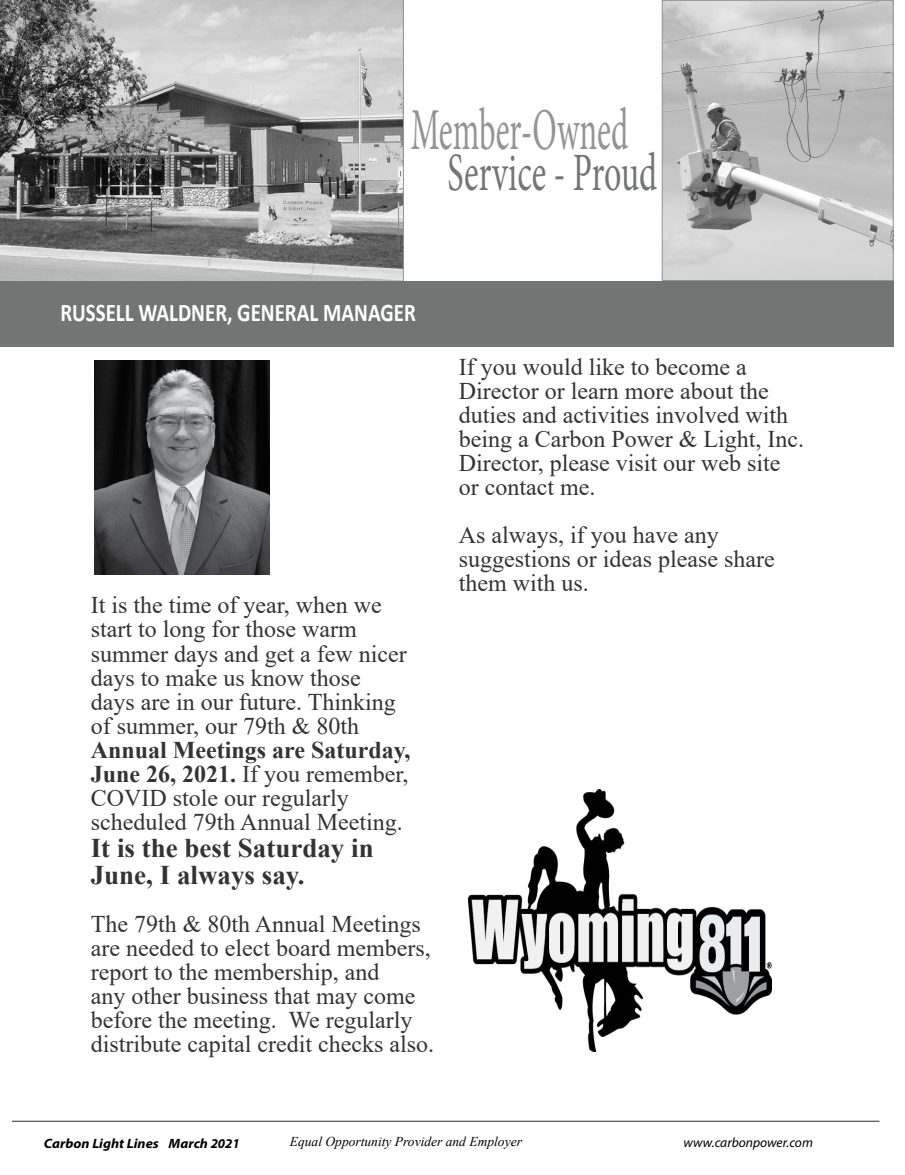
<style>
.page{position:relative;width:905px;height:1175px;background:#fff}
.page>*{position:absolute;margin:0;border:0;box-sizing:border-box;transform-origin:0 0}
.t1{font:59.4px "Minion Pro";color:#949494;scale:.55 1}
.t2{font:54px "Minion Pro";color:#737474;scale:.63 1}
.t3{font:700 27px/27px "Times New Roman";color:#333}
.Body{font:700 25.5px "Calibri";color:#fff;scale:.82 1}
.t4{font:24px/24px "Times New Roman";color:#333}
.t5{font:italic 13.5px "Times New Roman";color:#000}
.t6{font:italic 700 13.5px "Myriad Pro";color:#000;scale:1.06 1}
.t7{font:italic 13.5px "Myriad Pro";color:#000}
.s1{font-weight:700}
</style>
<div class="page">
<svg style="left:0;top:0;width:404px;height:281px;background:#979797"></svg>
<img style="left:664px;top:2px;width:227px;height:277px">
<div style="left:662px;top:0;width:231px;height:281px;border:1px solid #949494"></div>
<div style="left:0;top:281px;width:893px;height:66px;background:#737474"></div>
<img style="left:95px;top:360px;width:174px;height:214px">
<hr style="left:12px;top:1120px;width:867px;height:1px;background:#3c272a">
<img style="left:469px;top:790px;width:302px;height:261px">
<p class="t1" style="left:411px;top:91px;width:397px">Member-Owned</p>
<p class="t2" style="left:447px;top:136px;width:334px">Service - Proud</p>
<p class="Body" style="left:60px;top:294px;width:435px">RUSSELL WALDNER, GENERAL MANAGER</p>
<p class="t4" style="left:91px;top:592px;width:321px">It is the time of year, when we start to long for those warm summer days and get a few nicer days to make us know those days are in our future. Thinking of summer, our 79th &amp; 80th<br><span class="s1">Annual Meetings are Saturday,<br>June 26, 2021.</span> If you remember,<br>COVID stole our regularly scheduled 79th Annual Meeting.</p>
<p class="t3" style="left:91px;top:833px;width:284px">It is the best Saturday in<br>June, I always say.</p>
<p class="t4" style="left:91px;top:910px;width:345px">The 79th &amp; 80th Annual Meetings are needed to elect board members, report to the membership, and<br>any other business that may come before the meeting. We regularly distribute capital credit checks also.</p>
<p class="t4" style="left:459px;top:354px;width:347px">If you would like to become a<br>Director or learn more about the duties and activities involved with being a Carbon Power &amp; Light, Inc.<br>Director, please visit our web site or contact me.</p>
<p class="t4" style="left:459px;top:522px;width:317px">As always, if you have any suggestions or ideas please share them with us.</p>
<p class="t6" style="left:44px;top:1134px;width:186px">Carbon Light Lines March 2021</p>
<p class="t5" style="left:290px;top:1132px;width:233px">Equal Opportunity Provider and Employer</p>
<p class="t7" style="left:683px;top:1134px;width:131px">www.carbonpower.com</p>
</div>
